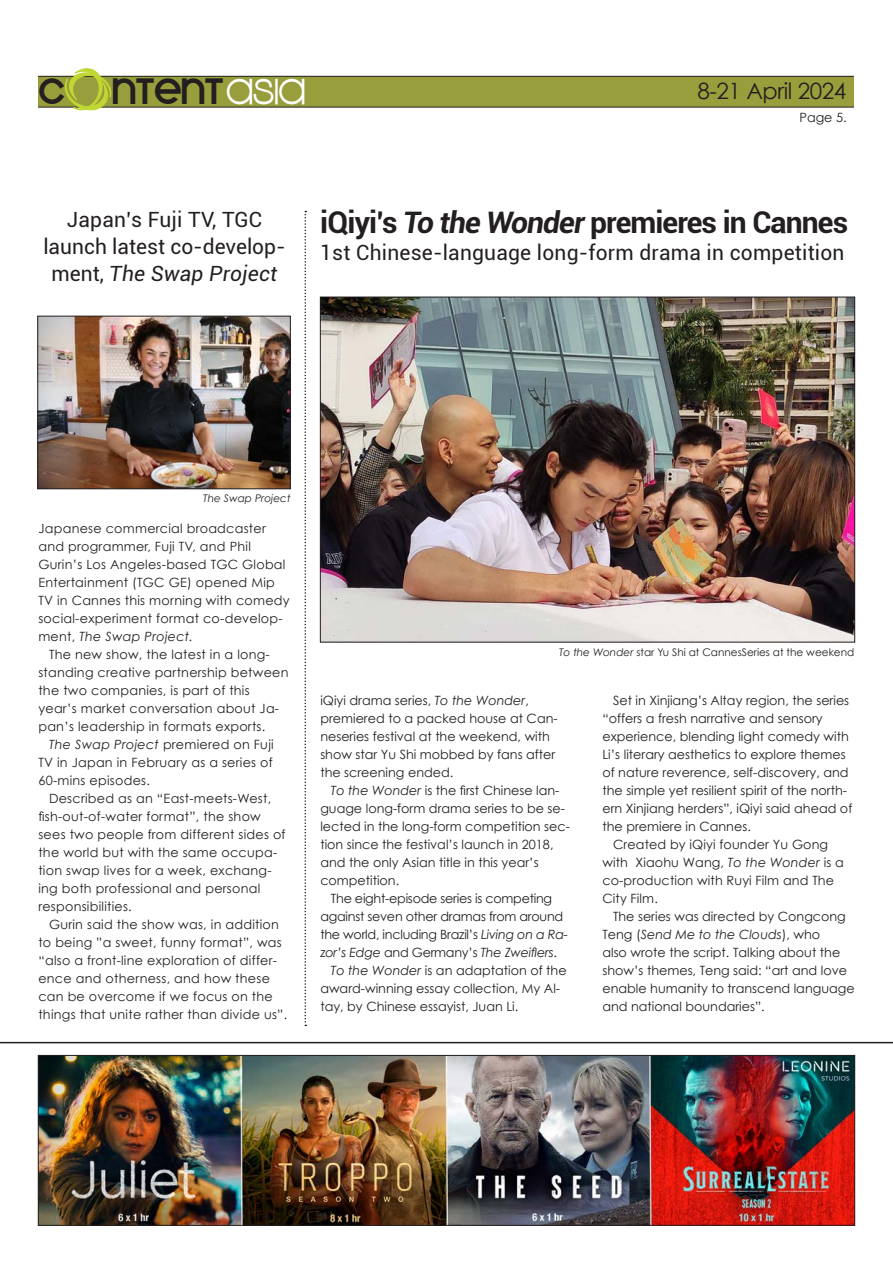
<style>
.page{position:relative;width:893px;height:1263px;background:#fff}
.page>*{position:absolute;margin:0;border:0;box-sizing:border-box;transform-origin:0 0}
.t1{font:41.1px "Kravitz Extra Thermal";letter-spacing:-.02em;color:#231f20}
.t2{font:700 30px "Roboto";letter-spacing:-.03em;color:#231f20}
.t3{font:22.5px "Century Gothic";letter-spacing:-.02em;color:#231f20}
.t4{font:21px/27px "Roboto";letter-spacing:.01em;color:#231f20;text-align:center}
.t5{font:12.75px/18px "Century Gothic";color:#231f20}
.t6{font:12.75px "Century Gothic";letter-spacing:.02em;color:#231f20}
.t7{font:12.75px "Century Gothic";letter-spacing:-.02em;color:#231f20}
.t8{font:italic 12.75px "Century Gothic";letter-spacing:-.02em;color:#231f20}
.t9{font:italic 12.75px "Century Gothic";color:#231f20}
.t10{font:italic 12.75px "Century Gothic";letter-spacing:.02em;color:#231f20}
.t11{font:10.5px "Century Gothic";color:#231f20}
.t12{font:italic 10.5px "Century Gothic";color:#231f20}
.s1{font-family:"Kravitz Thermal";font-size:44.25px;color:#fff}
.s2{font-style:italic}
.s3{font-style:normal}
</style>
<div class="page">
<div style="left:32px;top:76px;width:831px;height:31px;background:#989e3c"></div>
<div style="left:31px;top:76px;width:832px;height:31px;border:1px solid #231f20"></div>
<div style="left:854px;top:70px;width:14px;height:41px;background:#fff"></div>
<div style="left:24px;top:70px;width:14px;height:41px;background:#fff"></div>
<svg style="left:62px;top:68px;width:50px;height:43px"></svg>
<svg style="left:304px;top:211px;width:2px;height:815px"></svg>
<hr style="left:0;top:1042px;width:893px;height:1px;background:#231f20">
<img style="left:40px;top:1057px;width:813px;height:167px">
<div style="left:38px;top:1055px;width:817px;height:171px;border:1px solid #231f20"></div>
<img style="left:39px;top:318px;width:250px;height:169px">
<div style="left:37px;top:316px;width:254px;height:173px;border:1px solid #231f20"></div>
<img style="left:322px;top:299px;width:531px;height:341px">
<h1 class="t1" style="left:38px;top:65px;width:268px">C NTENT<span class="s1">ASIA</span></h1>
<h3 class="t3" style="left:698px;top:77px;width:150px">8-21 April 2024</h3>
<h3 class="t4" style="left:43px;top:205px;width:244px">Japan’s Fuji TV, TGC launch latest co-develop&shy;ment, <span class="s2">The Swap Project</span></h3>
<p class="t5" style="left:799px;top:108px;width:49px">Page 5.</p>
<h2 class="t2" style="left:320px;top:201px;width:529px">iQiyi’s <span class="s2">To the Wonder</span> premieres in Cannes</h2>
<h3 class="t4" style="left:320px;top:239px;width:526px">1st Chinese-language long-form drama in competition</h3>
<p class="t12" style="left:203px;top:491px;width:89px">The Swap Project</p>
<p class="t6" style="left:38px;top:520px;width:229px">Japanese commercial broadcaster</p>
<p class="t6" style="left:38px;top:538px;width:214px">and programmer, Fuji TV, and Phil</p>
<p class="t6" style="left:38px;top:556px;width:249px">Gurin’s Los Angeles-based TGC Global</p>
<p class="t6" style="left:38px;top:574px;width:238px">Entertainment (TGC GE) opened Mip</p>
<p class="t6" style="left:38px;top:592px;width:253px">TV in Cannes this morning with comedy</p>
<p class="t6" style="left:38px;top:610px;width:246px">social-experiment format co-develop-</p>
<p class="t10" style="left:38px;top:628px;width:156px"><span class="s3">ment,</span> The Swap Project.</p>
<p class="t6" style="left:49px;top:646px;width:222px">The new show, the latest in a long-</p>
<p class="t6" style="left:38px;top:664px;width:252px">standing creative partnership between</p>
<p class="t6" style="left:38px;top:682px;width:213px">the two companies, is part of this</p>
<p class="t6" style="left:38px;top:700px;width:242px">year’s market conversation about Ja-</p>
<p class="t6" style="left:38px;top:718px;width:228px">pan’s leadership in formats exports.</p>
<p class="t6" style="left:49px;top:736px;width:226px"><span class="s2">The Swap Project</span> premiered on Fuji</p>
<p class="t6" style="left:38px;top:754px;width:236px">TV in Japan in February as a series of</p>
<p class="t6" style="left:38px;top:772px;width:113px">60-mins episodes.</p>
<p class="t6" style="left:49px;top:790px;width:224px">Described as an “East-meets-West,</p>
<p class="t6" style="left:38px;top:808px;width:224px">fish-out-of-water format”, the show</p>
<p class="t6" style="left:38px;top:826px;width:249px">sees two people from different sides of</p>
<p class="t6" style="left:38px;top:844px;width:240px">the world but with the same occupa-</p>
<p class="t6" style="left:38px;top:862px;width:235px">tion swap lives for a week, exchang-</p>
<p class="t6" style="left:38px;top:880px;width:223px">ing both professional and personal</p>
<p class="t6" style="left:38px;top:898px;width:95px">responsibilities.</p>
<p class="t6" style="left:49px;top:916px;width:231px">Gurin said the show was, in addition</p>
<p class="t6" style="left:38px;top:934px;width:245px">to being ”a sweet, funny format”, was</p>
<p class="t6" style="left:38px;top:952px;width:240px">“also a front-line exploration of differ-</p>
<p class="t6" style="left:38px;top:970px;width:233px">ence and otherness, and how these</p>
<p class="t6" style="left:38px;top:988px;width:236px">can be overcome if we focus on the</p>
<p class="t6" style="left:38px;top:1006px;width:250px">things that unite rather than divide us”.</p>
<p class="t11" style="left:559px;top:646px;width:297px"><span class="s2">To the Wonder</span> star Yu Shi at CannesSeries at the weekend</p>
<p class="t5" style="left:320px;top:691px;width:239px">iQiyi drama series, <span class="s2">To the Wonder</span>, premiered to a packed house at Can&shy;neseries festival at the weekend, with show star Yu Shi mobbed by fans after the screening ended.</p>
<p class="t5" style="left:320px;top:781px;width:251px;text-indent:11px"><span class="s2">To the Wonder</span> is the first Chinese lan&shy;guage long-form drama series to be se&shy;lected in the long-form competition sec&shy;tion since the festival’s launch in 2018, and the only Asian title in this year’s competition.</p>
<p class="t7" style="left:331px;top:891px;width:223px">The eight-episode series is competing</p>
<p class="t7" style="left:320px;top:909px;width:244px">against seven other dramas from around</p>
<p class="t7" style="left:320px;top:927px;width:249px">the world, including Brazil’s <span class="s2">Living on a Ra-</span></p>
<p class="t8" style="left:320px;top:945px;width:238px">zor’s Edge <span class="s3">and Germany’s</span> The Zweiflers<span class="s3">.</span></p>
<p class="t5" style="left:331px;top:961px;width:237px"><span class="s2">To the Wonder</span> is an adaptation of the</p>
<p class="t5" style="left:320px;top:979px;width:241px">award-winning essay collection, My Al-</p>
<p class="t5" style="left:320px;top:997px;width:200px">tay, by Chinese essayist, Juan Li.</p>
<p class="t5" style="left:613px;top:691px;width:238px">Set in Xinjiang’s Altay region, the series</p>
<p class="t5" style="left:602px;top:709px;width:222px">“offers a fresh narrative and sensory</p>
<p class="t5" style="left:602px;top:727px;width:248px">experience, blending light comedy with</p>
<p class="t5" style="left:602px;top:745px;width:245px">Li’s literary aesthetics to explore themes</p>
<p class="t5" style="left:602px;top:763px;width:248px">of nature reverence, self-discovery, and</p>
<p class="t5" style="left:602px;top:781px;width:246px">the simple yet resilient spirit of the north-</p>
<p class="t5" style="left:602px;top:799px;width:251px">ern Xinjiang herders”, iQiyi said ahead of</p>
<p class="t5" style="left:602px;top:817px;width:150px">the premiere in Cannes.</p>
<p class="t5" style="left:613px;top:835px;width:217px">Created by iQiyi founder Yu Gong</p>
<p class="t5" style="left:602px;top:853px;width:243px">with Xiaohu Wang, <span class="s2">To the Wonder</span> is a</p>
<p class="t5" style="left:602px;top:871px;width:233px">co-production with Ruyi Film and The</p>
<p class="t5" style="left:602px;top:889px;width:57px">City Film.</p>
<p class="t5" style="left:613px;top:907px;width:234px">The series was directed by Congcong</p>
<p class="t9" style="left:602px;top:927px;width:219px"><span class="s3">Teng (</span>Send Me to the Clouds<span class="s3">), who</span></p>
<p class="t5" style="left:602px;top:943px;width:239px">also wrote the script. Talking about the</p>
<p class="t5" style="left:602px;top:961px;width:246px">show’s themes, Teng said: “art and love</p>
<p class="t5" style="left:602px;top:979px;width:254px">enable humanity to transcend language</p>
<p class="t5" style="left:602px;top:997px;width:164px">and national boundaries”.</p>
</div>
